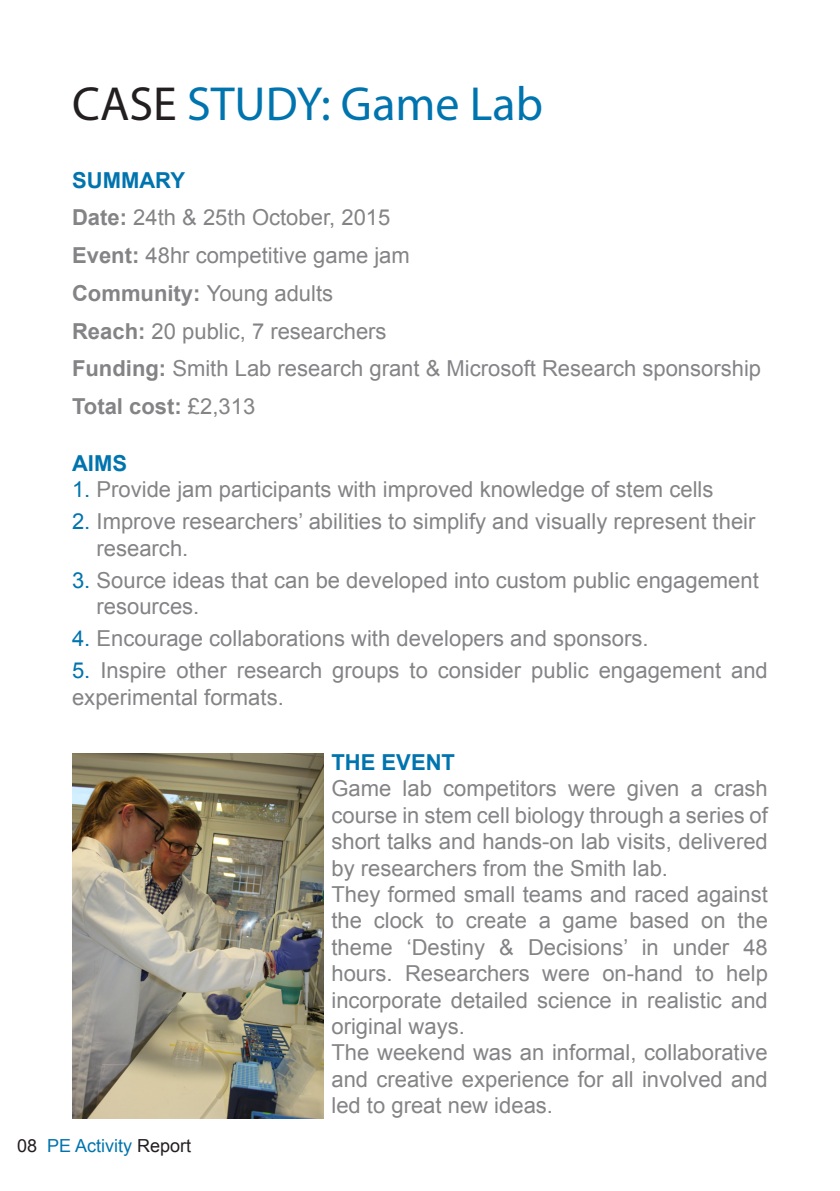
<style>
.page{position:relative;width:840px;height:1191px;background:#fff}
.page>*{position:absolute;margin:0;border:0;box-sizing:border-box;transform-origin:0 0}
.t1{font:48px "Myriad Pro";color:#0074ae}
.t2{font:22px/26.4px "Arial";color:#848487}
.t3{font:700 22px "Arial";color:#0074ae}
.t4{font:18px "Arial";color:#0074ae}
.s1{color:#231f20}
.s2{font-weight:700;color:#0074ae}
.s3{font-weight:700}
.s4{color:#0074ae}
</style>
<div class="page">
<img style="left:72px;top:754px;width:251px;height:364px">
<h1 class="t1" style="left:72px;top:74px;width:472px"><span class="s1">CASE</span> STUDY: Game Lab</h1>
<p class="t2" style="left:72px;top:161px;width:690px;line-height:37.8px"><span class="s2">SUMMARY<br></span><span class="s3">Date:</span> 24th &amp; 25th October, 2015<br><span class="s3">Event:</span> 48hr competitive game jam<br><span class="s3">Community:</span> Young adults<br><span class="s3">Reach:</span> 20 public, 7 researchers<br><span class="s3">Funding:</span> Smith Lab research grant &amp; Microsoft Research sponsorship<br><span class="s3">Total cost:</span> £2,313</p>
<p class="t3" style="left:72px;top:448px;width:57px">AIMS</p>
<p class="t2" style="left:72px;top:476px;width:642px"><span class="s4">1.</span> Provide jam participants with improved knowledge of stem cells</p>
<p class="t2" style="left:96px;top:508px;width:660px;text-indent:-24px"><span class="s4">2.</span> Improve researchers’ abilities to simplify and visually represent their research.</p>
<p class="t2" style="left:96px;top:567px;width:663px;text-indent:-24px"><span class="s4">3.</span> Source ideas that can be developed into custom public engagement resources.</p>
<p class="t2" style="left:72px;top:625px;width:577px"><span class="s4">4.</span> Encourage collaborations with developers and sponsors.</p>
<p class="t2" style="left:72px;top:657px;width:697px"><span class="s4">5.</span> Inspire other research groups to consider public engagement and experimental formats.</p>
<p class="t4" style="left:17px;top:1134px;width:176px"><span class="s1">08</span> PE Activity <span class="s1">Report</span></p>
<p class="t3" style="left:331px;top:747px;width:125px">THE EVENT</p>
<p class="t2" style="left:331px;top:775px;width:438px">Game lab competitors were given a crash course in stem cell biology through a series of short talks and hands-on lab visits, delivered by researchers from the Smith lab.<br>They formed small teams and raced against the clock to create a game based on the theme ‘Destiny &amp; Decisions’ in under 48 hours. Researchers were on-hand to help incorporate detailed science in realistic and original ways.<br>The weekend was an informal, collaborative and creative experience for all involved and led to great new ideas.</p>
</div>
